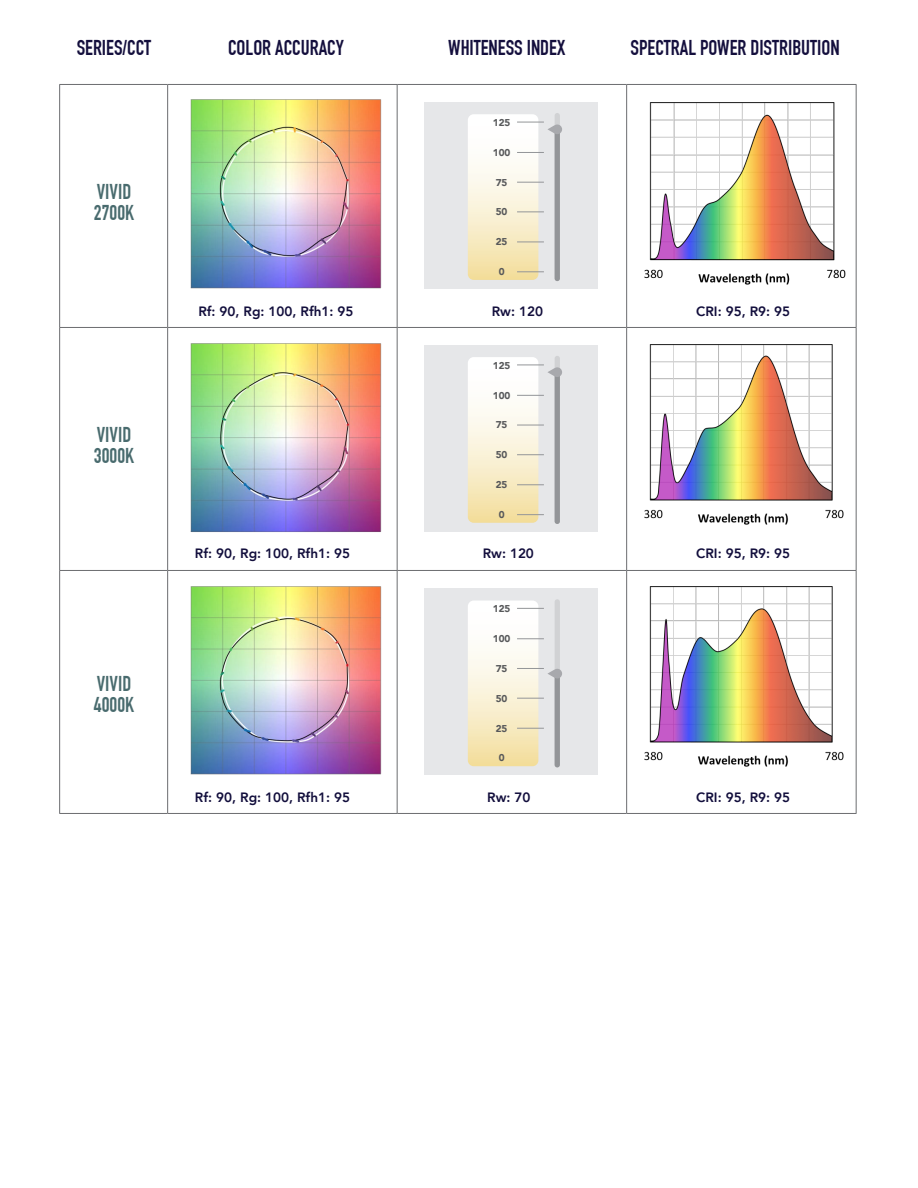
<style>
.page{position:relative;width:918px;height:1188px;background:#fff}
.page>*{position:absolute;margin:0;border:0;box-sizing:border-box;transform-origin:0 0}
.t1{font:700 21px "DIN Condensed";color:#140f3d}
.t2{font:700 21px/21px "DIN Condensed";color:#496b6e}
.t3{font:800 13.5px "Avenir";color:#120e3c}
.t4{font:900 9.9px "Avenir";color:#57585a}
</style>
<div class="page">
<hr style="left:59px;top:84px;width:109px;height:1px;background:#6c6d70">
<hr style="left:59px;top:85px;width:1px;height:242px;background:#6c6d70">
<hr style="left:168px;top:84px;width:229px;height:1px;background:#6c6d70">
<hr style="left:167px;top:85px;width:1px;height:242px;background:#6c6d70">
<hr style="left:397px;top:84px;width:230px;height:1px;background:#6c6d70">
<hr style="left:397px;top:85px;width:1px;height:242px;background:#6c6d70">
<hr style="left:627px;top:84px;width:230px;height:1px;background:#6c6d70">
<hr style="left:626px;top:85px;width:1px;height:242px;background:#6c6d70">
<hr style="left:856px;top:85px;width:1px;height:242px;background:#6c6d70">
<hr style="left:59px;top:327px;width:109px;height:1px;background:#6c6d70">
<hr style="left:59px;top:328px;width:1px;height:242px;background:#6c6d70">
<hr style="left:168px;top:327px;width:229px;height:1px;background:#6c6d70">
<hr style="left:167px;top:328px;width:1px;height:242px;background:#6c6d70">
<hr style="left:397px;top:327px;width:230px;height:1px;background:#6c6d70">
<hr style="left:397px;top:328px;width:1px;height:242px;background:#6c6d70">
<hr style="left:627px;top:327px;width:230px;height:1px;background:#6c6d70">
<hr style="left:626px;top:328px;width:1px;height:242px;background:#6c6d70">
<hr style="left:856px;top:328px;width:1px;height:242px;background:#6c6d70">
<hr style="left:59px;top:570px;width:109px;height:1px;background:#6c6d70">
<hr style="left:59px;top:571px;width:1px;height:242px;background:#6c6d70">
<hr style="left:168px;top:570px;width:229px;height:1px;background:#6c6d70">
<hr style="left:167px;top:571px;width:1px;height:242px;background:#6c6d70">
<hr style="left:397px;top:570px;width:230px;height:1px;background:#6c6d70">
<hr style="left:397px;top:571px;width:1px;height:242px;background:#6c6d70">
<hr style="left:627px;top:570px;width:230px;height:1px;background:#6c6d70">
<hr style="left:626px;top:571px;width:1px;height:242px;background:#6c6d70">
<hr style="left:856px;top:571px;width:1px;height:242px;background:#6c6d70">
<hr style="left:59px;top:813px;width:109px;height:1px;background:#6c6d70">
<hr style="left:168px;top:813px;width:229px;height:1px;background:#6c6d70">
<hr style="left:397px;top:813px;width:230px;height:1px;background:#6c6d70">
<hr style="left:627px;top:813px;width:230px;height:1px;background:#6c6d70">
<img style="left:190px;top:99px;width:192px;height:190px">
<img style="left:190px;top:343px;width:192px;height:189px">
<img style="left:190px;top:586px;width:192px;height:189px">
<img style="left:644px;top:103px;width:201px;height:182px">
<img style="left:644px;top:344px;width:200px;height:181px">
<img style="left:644px;top:586px;width:200px;height:181px">
<div style="left:424px;top:102px;width:174px;height:186px;background:#e6e7e9"></div>
<div style="left:555px;top:113px;width:5px;height:168px;background:#d1d2d4;border-radius:3px"></div>
<div style="left:555px;top:129px;width:5px;height:152px;background:#939598;border-radius:3px"></div>
<svg style="left:468px;top:114px;width:94px;height:166px"></svg>
<div style="left:424px;top:345px;width:174px;height:186px;background:#e6e7e9"></div>
<svg style="left:468px;top:357px;width:94px;height:166px"></svg>
<div style="left:424px;top:588px;width:174px;height:187px;background:#e6e7e9"></div>
<div style="left:555px;top:599px;width:5px;height:168px;background:#d1d2d4;border-radius:3px"></div>
<div style="left:555px;top:674px;width:5px;height:93px;background:#939598;border-radius:3px"></div>
<svg style="left:468px;top:601px;width:94px;height:165px"></svg>
<h1 class="t1" style="left:77px;top:35px;width:76px">SERIES/CCT</h1>
<h1 class="t1" style="left:228px;top:35px;width:117px">COLOR ACCURACY</h1>
<h1 class="t1" style="left:448px;top:35px;width:118px">WHITENESS INDEX</h1>
<h1 class="t1" style="left:631px;top:35px;width:211px">SPECTRAL POWER DISTRIBUTION</h1>
<h1 class="t2" style="left:94px;top:181px;width:42px">VIVID<br>2700K</h1>
<h1 class="t2" style="left:94px;top:424px;width:42px">VIVID<br>3000K</h1>
<h1 class="t2" style="left:94px;top:673px;width:42px">VIVID<br>4000K</h1>
<p class="t4" style="left:493px;top:114px;width:19px">125</p>
<p class="t4" style="left:493px;top:144px;width:19px">100</p>
<p class="t4" style="left:496px;top:174px;width:13px">75</p>
<p class="t4" style="left:496px;top:204px;width:13px">50</p>
<p class="t4" style="left:496px;top:233px;width:13px">25</p>
<p class="t4" style="left:499px;top:263px;width:7px">0</p>
<p class="t3" style="left:198px;top:301px;width:157px">Rf: 90, Rg: 100, Rfh1: 95</p>
<p class="t3" style="left:492px;top:301px;width:53px">Rw: 120</p>
<p class="t3" style="left:696px;top:301px;width:95px">CRI: 95, R9: 95</p>
<p class="t4" style="left:493px;top:357px;width:19px">125</p>
<p class="t4" style="left:493px;top:387px;width:19px">100</p>
<p class="t4" style="left:496px;top:417px;width:13px">75</p>
<p class="t4" style="left:496px;top:446px;width:13px">50</p>
<p class="t4" style="left:496px;top:476px;width:13px">25</p>
<p class="t4" style="left:499px;top:506px;width:7px">0</p>
<p class="t3" style="left:195px;top:543px;width:157px">Rf: 90, Rg: 100, Rfh1: 95</p>
<p class="t3" style="left:483px;top:543px;width:53px">Rw: 120</p>
<p class="t4" style="left:493px;top:600px;width:19px">125</p>
<p class="t4" style="left:493px;top:630px;width:19px">100</p>
<p class="t4" style="left:496px;top:660px;width:13px">75</p>
<p class="t4" style="left:496px;top:690px;width:13px">50</p>
<p class="t4" style="left:496px;top:720px;width:13px">25</p>
<p class="t4" style="left:499px;top:749px;width:7px">0</p>
<p class="t3" style="left:696px;top:543px;width:95px">CRI: 95, R9: 95</p>
<p class="t3" style="left:195px;top:787px;width:157px">Rf: 90, Rg: 100, Rfh1: 95</p>
<p class="t3" style="left:487px;top:787px;width:45px">Rw: 70</p>
<p class="t3" style="left:696px;top:787px;width:95px">CRI: 95, R9: 95</p>
</div>
